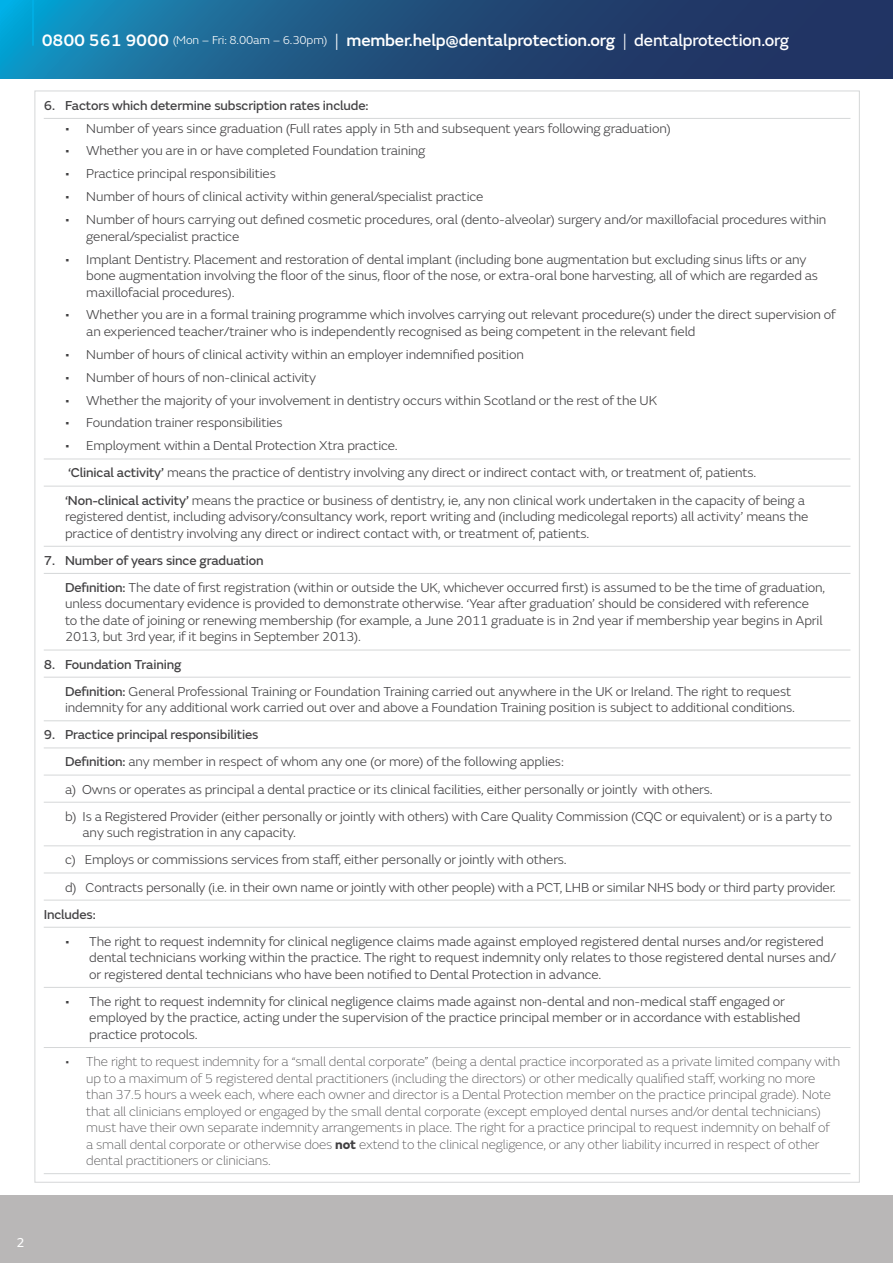
<style>
.page{position:relative;width:893px;height:1263px;background:#fff}
.page>*{position:absolute;margin:0;border:0;box-sizing:border-box;transform-origin:0 0}
.t1{font:500 17.25px "FS Emeric";letter-spacing:-.01em;color:#fff}
.t2{font:300 13.5px/16.5px "FS Emeric";letter-spacing:-.01em;color:#414042}
.t3{font:100 13.5px/16.5px "FS Emeric";letter-spacing:-.01em;color:#414042}
.t4{font:13.5px "FS Emeric Core";letter-spacing:-.01em;color:#414042}
.t5{font:13.5px "FS Emeric";color:#fff}
.s1{font-weight:300;font-size:12px}
.s2{font-weight:300}
.s3{font-family:"FS Emeric Core";font-weight:400}
.s4{font-weight:700}
</style>
<div class="page">
<div style="left:0;top:1195px;width:893px;height:68px;background:#b9b7b7"></div>
<svg style="left:0;top:0;width:893px;height:78px;background:#1e5381"></svg>
<hr style="left:32px;top:0;width:2px;height:46px;background:#00b1e8">
<hr style="left:44px;top:118px;width:806px;height:1px;background:#d5d7d8">
<hr style="left:44px;top:459px;width:806px;height:1px;background:#d5d7d8">
<hr style="left:44px;top:486px;width:806px;height:1px;background:#d5d7d8">
<hr style="left:44px;top:546px;width:806px;height:1px;background:#d5d7d8">
<hr style="left:44px;top:573px;width:806px;height:1px;background:#d5d7d8">
<hr style="left:44px;top:650px;width:806px;height:1px;background:#d5d7d8">
<hr style="left:44px;top:677px;width:806px;height:1px;background:#d5d7d8">
<hr style="left:44px;top:720px;width:806px;height:1px;background:#d5d7d8">
<hr style="left:44px;top:748px;width:806px;height:1px;background:#d5d7d8">
<hr style="left:44px;top:775px;width:806px;height:1px;background:#d5d7d8">
<hr style="left:44px;top:802px;width:806px;height:1px;background:#d5d7d8">
<hr style="left:44px;top:845px;width:806px;height:1px;background:#d5d7d8">
<hr style="left:44px;top:873px;width:806px;height:1px;background:#d5d7d8">
<hr style="left:44px;top:900px;width:806px;height:1px;background:#d5d7d8">
<hr style="left:44px;top:927px;width:806px;height:1px;background:#d5d7d8">
<hr style="left:44px;top:987px;width:806px;height:1px;background:#d5d7d8">
<hr style="left:44px;top:1047px;width:806px;height:1px;background:#d5d7d8">
<hr style="left:44px;top:1173px;width:806px;height:1px;background:#d5d7d8">
<p class="t1" style="left:42px;top:27px;width:749px">0800 561 9000 <span class="s1">(Mon – Fri: 8.00am – 6.30pm)</span> <span class="s2">|</span> member.help@dentalprotection.org <span class="s2">|</span> <span class="s3">dentalprotection.org</span></p>
<p class="t4" style="left:44px;top:95px;width:326px">6. Factors which determine subscription rates include:</p>
<p class="t2" style="left:65px;top:119px;width:607px">• Number of years since graduation (Full rates apply in 5th and subsequent years following graduation)</p>
<p class="t2" style="left:65px;top:142px;width:362px">• Whether you are in or have completed Foundation training</p>
<p class="t2" style="left:65px;top:165px;width:212px">• Practice principal responsibilities</p>
<p class="t2" style="left:65px;top:188px;width:420px">• Number of hours of clinical activity within general/specialist practice</p>
<p class="t2" style="left:86px;top:211px;width:742px;text-indent:-21px">• Number of hours carrying out defined cosmetic procedures, oral (dento-alveolar) surgery and/or maxillofacial procedures within general/specialist practice</p>
<p class="t2" style="left:86px;top:250px;width:733px;text-indent:-21px">• Implant Dentistry. Placement and restoration of dental implant (including bone augmentation but excluding sinus lifts or any bone augmentation involving the floor of the sinus, floor of the nose, or extra-oral bone harvesting, all of which are regarded as maxillofacial procedures).</p>
<p class="t2" style="left:86px;top:306px;width:751px;text-indent:-21px">• Whether you are in a formal training programme which involves carrying out relevant procedure(s) under the direct supervision of an experienced teacher/trainer who is independently recognised as being competent in the relevant field</p>
<p class="t2" style="left:65px;top:345px;width:460px">• Number of hours of clinical activity within an employer indemnified position</p>
<p class="t2" style="left:65px;top:368px;width:253px">• Number of hours of non-clinical activity</p>
<p class="t2" style="left:65px;top:391px;width:593px">• Whether the majority of your involvement in dentistry occurs within Scotland or the rest of the UK</p>
<p class="t2" style="left:65px;top:414px;width:219px">• Foundation trainer responsibilities</p>
<p class="t2" style="left:65px;top:432px;width:741px;line-height:27.2px">• Employment within a Dental Protection Xtra practice.<br><span class="s3">‘Clinical activity’</span> means the practice of dentistry involving any direct or indirect contact with, or treatment of, patients. <span class="s3">‘Non-clinical activity’</span> means the practice or business of dentistry, ie, any non clinical work undertaken in the capacity of being a</p>
<p class="t2" style="left:65px;top:508px;width:745px">registered dentist, including advisory/consultancy work, report writing and (including medicolegal reports) all activity’ means the practice of dentistry involving any direct or indirect contact with, or treatment of, patients.</p>
<p class="t4" style="left:44px;top:550px;width:221px">7. Number of years since graduation</p>
<p class="t2" style="left:65px;top:578px;width:762px"><span class="s3">Definition:</span> The date of first registration (within or outside the UK, whichever occurred first) is assumed to be the time of graduation, unless documentary evidence is provided to demonstrate otherwise. ‘Year after graduation’ should be considered with reference<br>to the date of joining or renewing membership (for example, a June 2011 graduate is in 2nd year if membership year begins in April 2013, but 3rd year, if it begins in September 2013).</p>
<p class="t4" style="left:44px;top:654px;width:139px">8. Foundation Training</p>
<p class="t2" style="left:65px;top:682px;width:732px"><span class="s3">Definition:</span> General Professional Training or Foundation Training carried out anywhere in the UK or Ireland. The right to request indemnity for any additional work carried out over and above a Foundation Training position is subject to additional conditions.</p>
<p class="t4" style="left:44px;top:725px;width:216px">9. Practice principal responsibilities</p>
<p class="t2" style="left:65px;top:748px;width:769px;line-height:27.2px"><span class="s3">Definition:</span> any member in respect of whom any one (or more) of the following applies:<br>a) Owns or operates as principal a dental practice or its clinical facilities, either personally or jointly with others.<br>b) Is a Registered Provider (either personally or jointly with others) with Care Quality Commission (CQC or equivalent) or is a party to</p>
<p class="t2" style="left:65px;top:818px;width:772px;line-height:27.2px;text-indent:18px">any such registration in any capacity.<br>c) Employs or commissions services from staff, either personally or jointly with others.<br>d) Contracts personally (i.e. in their own name or jointly with other people) with a PCT, LHB or similar NHS body or third party provider.</p>
<p class="t4" style="left:44px;top:904px;width:54px">Includes:</p>
<p class="t2" style="left:89px;top:932px;width:748px;text-indent:-24px">• The right to request indemnity for clinical negligence claims made against employed registered dental nurses and/or registered dental technicians working within the practice. The right to request indemnity only relates to those registered dental nurses and/ or registered dental technicians who have been notified to Dental Protection in advance.</p>
<p class="t2" style="left:89px;top:992px;width:713px;text-indent:-24px">• The right to request indemnity for clinical negligence claims made against non-dental and non-medical staff engaged or employed by the practice, acting under the supervision of the practice principal member or in accordance with established practice protocols.</p>
<p class="t3" style="left:86px;top:1053px;width:755px;text-indent:-21px">• The right to request indemnity for a “small dental corporate” (being a dental practice incorporated as a private limited company with up to a maximum of 5 registered dental practitioners (including the directors) or other medically qualified staff, working no more than 37.5 hours a week each, where each owner and director is a Dental Protection member on the practice principal grade). Note that all clinicians employed or engaged by the small dental corporate (except employed dental nurses and/or dental technicians) must have their own separate indemnity arrangements in place. The right for a practice principal to request indemnity on behalf of a small dental corporate or otherwise does <span class="s4">not</span> extend to the clinical negligence, or any other liability incurred in respect of other dental practitioners or clinicians.</p>
<p class="t5" style="left:16px;top:1233px;width:10px">2</p>
</div>
